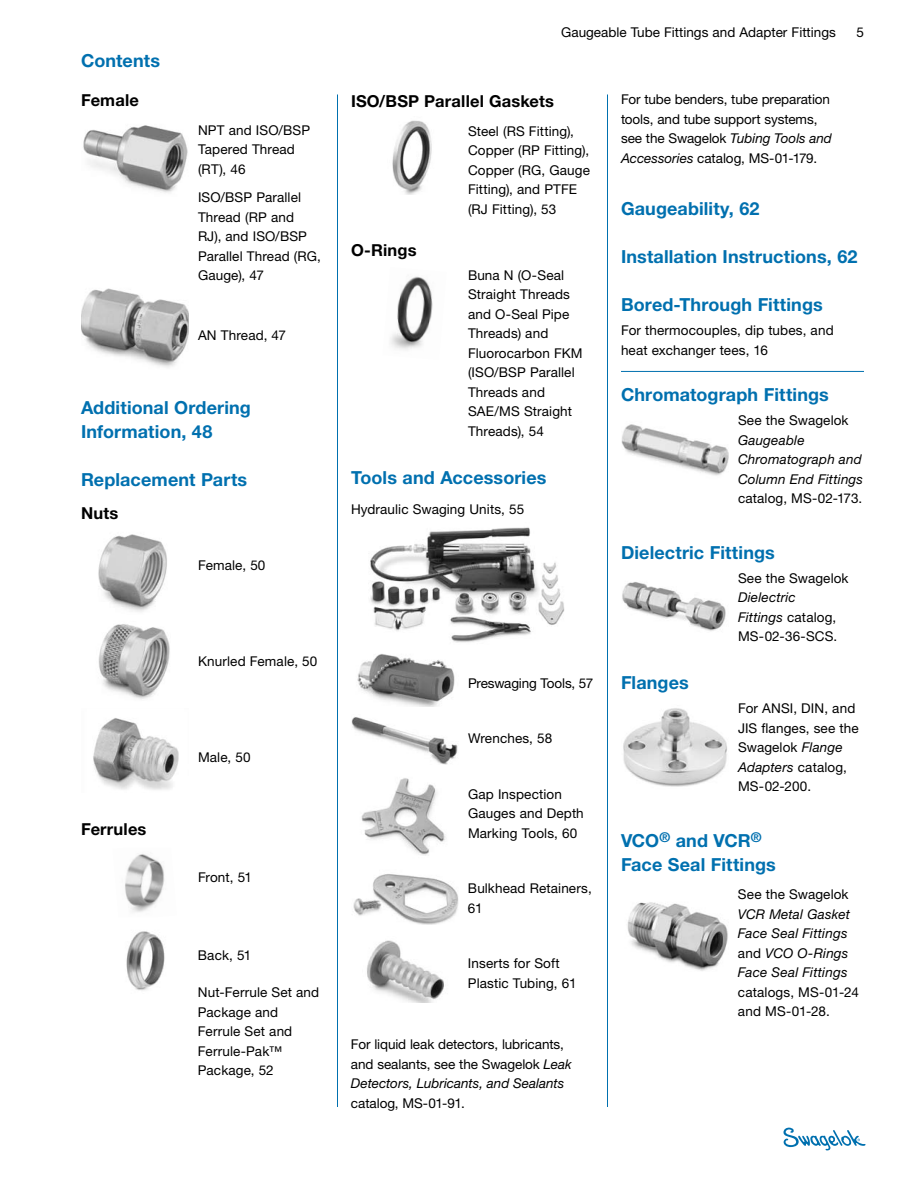
<style>
.page{position:relative;width:918px;height:1188px;background:#fff}
.page>*{position:absolute;margin:0;border:0;box-sizing:border-box;transform-origin:0 0}
.t1{font:700 18px/24px "Helvetica Neue LT Std";letter-spacing:.005em;color:#0070af}
.t2{font:700 16.5px "Helvetica Neue LT Std";letter-spacing:.01em;color:#000}
.t3{font:13.5px/19.5px "Helvetica Neue LT Std";letter-spacing:.01em;color:#000}
.t4{font:italic 13.5px/19.5px "Helvetica Neue LT Std";letter-spacing:.01em;color:#000}
.t5{font:13.5px "Helvetica Neue LT Std";letter-spacing:-.015em;color:#000}
.s1{font-style:italic}
.s2{font-style:normal}
</style>
<div class="page">
<svg style="left:783px;top:1128px;width:83px;height:22px"></svg>
<img style="left:370px;top:527px;width:195px;height:116px">
<img style="left:621px;top:424px;width:108px;height:52px">
<img style="left:623px;top:708px;width:104px;height:79px">
<img style="left:361px;top:778px;width:85px;height:78px">
<img style="left:353px;top:874px;width:106px;height:50px">
<img style="left:357px;top:654px;width:98px;height:53px">
<img style="left:98px;top:534px;width:69px;height:78px">
<img style="left:98px;top:624px;width:72px;height:75px">
<img style="left:125px;top:854px;width:40px;height:58px">
<img style="left:126px;top:931px;width:39px;height:60px">
<img style="left:627px;top:902px;width:101px;height:69px">
<hr style="left:337px;top:94px;width:1px;height:1013px;background:#0070af">
<hr style="left:607px;top:94px;width:1px;height:1013px;background:#0070af">
<img style="left:83px;top:125px;width:105px;height:68px">
<img style="left:81px;top:288px;width:108px;height:80px">
<img style="left:392px;top:120px;width:40px;height:74px">
<img style="left:390px;top:276px;width:43px;height:74px">
<img style="left:93px;top:718px;width:86px;height:72px">
<img style="left:622px;top:582px;width:104px;height:49px">
<hr style="left:621px;top:371px;width:243px;height:1px;background:#0070af">
<img style="left:351px;top:717px;width:107px;height:48px">
<img style="left:367px;top:940px;width:77px;height:62px">
<h1 class="t1" style="left:81px;top:48px;width:81px">Contents</h1>
<p class="t2" style="left:81px;top:90px;width:59px">Female</p>
<p class="t3" style="left:198px;top:120px;width:114px">NPT and ISO/BSP<br>Tapered Thread (RT), 46</p>
<p class="t3" style="left:198px;top:188px;width:125px">ISO/BSP Parallel<br>Thread (RP and<br>RJ), and ISO/BSP<br>Parallel Thread (RG,<br>Gauge), 47</p>
<p class="t3" style="left:198px;top:326px;width:90px">AN Thread, 47</p>
<h1 class="t1" style="left:81px;top:395px;width:171px">Additional Ordering<br>Information, 48</h1>
<h1 class="t1" style="left:81px;top:467px;width:168px">Replacement Parts</h1>
<p class="t2" style="left:81px;top:503px;width:39px">Nuts</p>
<p class="t3" style="left:198px;top:555px;width:69px">Female, 50</p>
<p class="t3" style="left:198px;top:651px;width:121px">Knurled Female, 50</p>
<p class="t2" style="left:81px;top:819px;width:67px">Ferrules</p>
<p class="t3" style="left:198px;top:747px;width:54px">Male, 50</p>
<p class="t3" style="left:198px;top:867px;width:56px">Front, 51</p>
<p class="t3" style="left:198px;top:945px;width:55px">Back, 51</p>
<p class="t3" style="left:198px;top:983px;width:123px">Nut-Ferrule Set and<br>Package and<br>Ferrule Set and<br>Ferrule-Pak™<br>Package, 52</p>
<p class="t3" style="left:561px;top:22px;width:276px">Gaugeable Tube Fittings and Adapter Fittings</p>
<p class="t3" style="left:857px;top:22px;width:9px">5</p>
<p class="t2" style="left:351px;top:91px;width:205px">ISO/BSP Parallel Gaskets</p>
<p class="t3" style="left:468px;top:121px;width:123px">Steel (RS Fitting),<br>Copper (RP Fitting),<br>Copper (RG, Gauge<br>Fitting), and PTFE (RJ Fitting), 53</p>
<p class="t2" style="left:351px;top:240px;width:67px">O-Rings</p>
<p class="t3" style="left:468px;top:265px;width:116px">Buna N (O-Seal<br>Straight Threads and O-Seal Pipe<br>Threads) and<br>Fluorocarbon FKM (ISO/BSP Parallel<br>Threads and<br>SAE/MS Straight<br>Threads), 54</p>
<h1 class="t1" style="left:351px;top:465px;width:197px">Tools and Accessories</h1>
<p class="t3" style="left:351px;top:499px;width:175px">Hydraulic Swaging Units, 55</p>
<p class="t5" style="left:468px;top:675px;width:127px">Preswaging Tools, 57</p>
<p class="t3" style="left:468px;top:729px;width:86px">Wrenches, 58</p>
<p class="t3" style="left:468px;top:784px;width:117px">Gap Inspection<br>Gauges and Depth<br>Marking Tools, 60</p>
<p class="t3" style="left:468px;top:879px;width:125px">Bulkhead Retainers,<br>61</p>
<p class="t3" style="left:468px;top:954px;width:110px">Inserts for Soft<br>Plastic Tubing, 61</p>
<p class="t3" style="left:351px;top:1035px;width:222px">For liquid leak detectors, lubricants, and sealants, see the Swagelok <span class="s1">Leak<br>Detectors, Lubricants, and Sealants</span></p>
<p class="t3" style="left:351px;top:1093px;width:115px">catalog, MS‑01‑91.</p>
<p class="t3" style="left:621px;top:89px;width:212px">For tube benders, tube preparation tools, and tube support systems, see the Swagelok <span class="s1">Tubing Tools and Accessories</span> catalog, MS-01-179.</p>
<h1 class="t1" style="left:621px;top:196px;width:140px">Gaugeability, 62</h1>
<h1 class="t1" style="left:621px;top:244px;width:238px">Installation Instructions, 62</h1>
<h1 class="t1" style="left:621px;top:292px;width:203px">Bored-Through Fittings</h1>
<p class="t3" style="left:621px;top:320px;width:214px">For thermocouples, dip tubes, and heat exchanger tees, 16</p>
<h1 class="t1" style="left:621px;top:382px;width:209px">Chromatograph Fittings</h1>
<p class="t3" style="left:738px;top:410px;width:112px">See the Swagelok</p>
<p class="t4" style="left:738px;top:430px;width:127px">Gaugeable<br>Chromatograph and<br>Column End Fittings</p>
<p class="t3" style="left:738px;top:488px;width:126px">catalog, MS-02-173.</p>
<h1 class="t1" style="left:621px;top:540px;width:155px">Dielectric Fittings</h1>
<p class="t3" style="left:738px;top:568px;width:112px">See the Swagelok</p>
<p class="t3" style="left:738px;top:587px;width:101px"><span class="s1">Dielectric<br>Fittings</span> catalog,<br>MS‑02‑36‑SCS.</p>
<h1 class="t1" style="left:621px;top:670px;width:69px">Flanges</h1>
<p class="t3" style="left:738px;top:698px;width:122px">For ANSI, DIN, and<br>JIS flanges, see the<br>Swagelok <span class="s1">Flange<br>Adapters</span> catalog,<br>MS-02-200.</p>
<h1 class="t1" style="left:621px;top:828px;width:156px">VCO<sup>®</sup> and VCR<sup>®<br></sup>Face Seal Fittings</h1>
<p class="t3" style="left:738px;top:884px;width:112px">See the Swagelok</p>
<p class="t4" style="left:738px;top:904px;width:113px">VCR Metal Gasket<br>Face Seal Fittings <span class="s2">and</span> VCO O-Rings<br>Face Seal Fittings</p>
<p class="t3" style="left:738px;top:982px;width:122px">catalogs, MS-01-24 and MS-01-28.</p>
</div>
